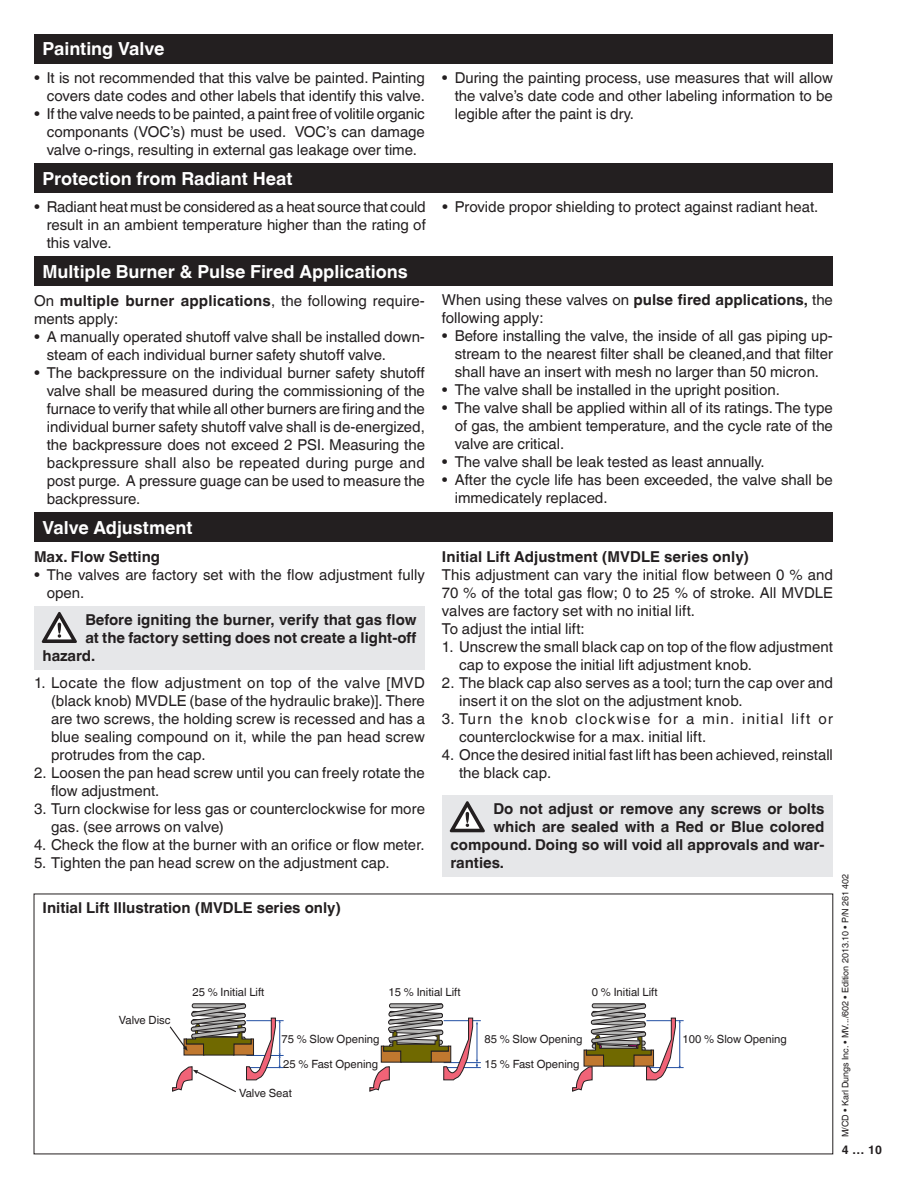
<style>
.page{position:relative;width:918px;height:1188px;background:#fff}
.page>*{position:absolute;margin:0;border:0;box-sizing:border-box;transform-origin:0 0}
.Überschrift_12_Pt_fe{font:700 18px "Helvetica World";color:#fff}
.t1{font:15px/18px "Helvetica World";color:#231f20}
.t2{font:700 15px "Helvetica World";color:#231f20}
.t3{font:15px/18px "Helvetica World";letter-spacing:.05em;color:#231f20}
.t4{font:700 12px "Helvetica World";color:#231f20}
.t5{font:11.25px "Helvetica World";color:#231f20}
.t6{font:9px "Helvetica World";color:#231f20}
.s1{font-weight:700}
</style>
<div class="page">
<hr style="left:246px;top:1055px;width:38px;height:1px;background:#2350a3">
<hr style="left:248px;top:1067px;width:36px;height:1px;background:#2350a3">
<hr style="left:246px;top:1020px;width:38px;height:1px;background:#2350a3">
<hr style="left:444px;top:1062px;width:37px;height:1px;background:#2350a3">
<hr style="left:445px;top:1067px;width:36px;height:1px;background:#2350a3">
<hr style="left:444px;top:1020px;width:37px;height:1px;background:#2350a3">
<hr style="left:648px;top:1067px;width:36px;height:1px;background:#2350a3">
<hr style="left:646px;top:1020px;width:38px;height:1px;background:#2350a3">
<svg style="left:369px;top:1004px;width:109px;height:88px"></svg>
<svg style="left:572px;top:1004px;width:109px;height:88px"></svg>
<svg style="left:169px;top:1004px;width:112px;height:89px"></svg>
<div style="left:34px;top:34px;width:799px;height:30px;background:#231f20"></div>
<div style="left:34px;top:163px;width:799px;height:30px;background:#231f20"></div>
<div style="left:34px;top:256px;width:799px;height:30px;background:#231f20"></div>
<div style="left:34px;top:512px;width:799px;height:30px;background:#231f20"></div>
<div style="left:442px;top:795px;width:391px;height:82px;background:#e6e7e9"></div>
<svg style="left:450px;top:801px;width:35px;height:31px"></svg>
<div style="left:34px;top:606px;width:391px;height:64px;background:#e6e7e9"></div>
<svg style="left:42px;top:612px;width:35px;height:31px"></svg>
<p class="Überschrift_12_Pt_fe" style="left:43px;top:39px;width:123px">Painting Valve</p>
<p class="t1" style="left:34px;top:69px;width:392px;text-align:right">• It is not recommended that this valve be painted. Painting covers date codes and other labels that identify this valve.</p>
<p class="t1" style="left:47px;top:105px;width:380px;text-align:justify;text-indent:-13px">• If the valve needs to be painted, a paint free of volitile organic componants (VOC’s) must be used. VOC’s can damage valve o-rings, resulting in external gas leakage over time.</p>
<p class="Überschrift_12_Pt_fe" style="left:43px;top:168px;width:252px">Protection from Radiant Heat</p>
<p class="t1" style="left:455px;top:69px;width:380px;text-align:justify;text-indent:-13px">• During the painting process, use measures that will allow the valve’s date code and other labeling information to be legible after the paint is dry.</p>
<p class="t1" style="left:47px;top:198px;width:381px;text-align:justify;text-indent:-13px">• Radiant heat must be considered as a heat source that could result in an ambient temperature higher than the rating of this valve.</p>
<p class="t1" style="left:442px;top:198px;width:378px">• Provide propor shielding to protect against radiant heat.</p>
<p class="Überschrift_12_Pt_fe" style="left:43px;top:261px;width:367px">Multiple Burner &amp; Pulse Fired Applications</p>
<p class="t1" style="left:34px;top:292px;width:392px">On <span class="s1">multiple burner applications</span>, the following require&shy;ments apply:</p>
<p class="t1" style="left:47px;top:328px;width:380px;text-indent:-13px">• A manually operated shutoff valve shall be installed down&shy;steam of each individual burner safety shutoff valve.</p>
<p class="t1" style="left:47px;top:364px;width:380px;text-align:justify;text-indent:-13px">• The backpressure on the individual burner safety shutoff valve shall be measured during the commissioning of the furnace to verify that while all other burners are firing and the individual burner safety shutoff valve shall is de-energized, the backpressure does not exceed 2 PSI. Measuring the backpressure shall also be repeated during purge and post purge. A pressure guage can be used to measure the backpressure.</p>
<p class="Überschrift_12_Pt_fe" style="left:43px;top:517px;width:151px">Valve Adjustment</p>
<p class="t2" style="left:34px;top:548px;width:128px">Max. Flow Setting</p>
<p class="t1" style="left:47px;top:566px;width:380px;text-indent:-13px">• The valves are factory set with the flow adjustment fully open.</p>
<p class="t2" style="left:85px;top:611px;width:333px">Before igniting the burner, verify that gas flow</p>
<p class="t2" style="left:85px;top:629px;width:333px">at the factory setting does not create a light-off</p>
<p class="t2" style="left:43px;top:647px;width:54px">hazard.</p>
<p class="t1" style="left:51px;top:674px;width:375px;text-align:justify;text-indent:-17px">1. Locate the flow adjustment on top of the valve [MVD (black knob) MVDLE (base of the hydraulic brake)]. There are two screws, the holding screw is recessed and has a blue sealing compound on it, while the pan head screw protrudes from the cap.</p>
<p class="t1" style="left:51px;top:764px;width:375px;text-indent:-17px">2. Loosen the pan head screw until you can freely rotate the flow adjustment.</p>
<p class="t1" style="left:51px;top:800px;width:375px;text-indent:-17px">3. Turn clockwise for less gas or counterclockwise for more gas. (see arrows on valve)</p>
<p class="t1" style="left:34px;top:836px;width:392px">4. Check the flow at the burner with an orifice or flow meter.</p>
<p class="t1" style="left:34px;top:854px;width:357px">5. Tighten the pan head screw on the adjustment cap.</p>
<p class="t2" style="left:43px;top:899px;width:300px">Initial Lift Illustration (MVDLE series only)</p>
<p class="t1" style="left:442px;top:291px;width:392px">When using these valves on <span class="s1">pulse fired applications,</span> the following apply:</p>
<p class="t1" style="left:455px;top:327px;width:380px;text-align:justify;text-indent:-13px">• Before installing the valve, the inside of all gas piping up&shy;stream to the nearest filter shall be cleaned,and that filter shall have an insert with mesh no larger than 50 micron.</p>
<p class="t1" style="left:442px;top:381px;width:340px">• The valve shall be installed in the upright position.</p>
<p class="t1" style="left:455px;top:399px;width:380px;text-align:justify;text-indent:-13px">• The valve shall be applied within all of its ratings. The type of gas, the ambient temperature, and the cycle rate of the valve are critical.</p>
<p class="t1" style="left:442px;top:453px;width:324px">• The valve shall be leak tested as least annually.</p>
<p class="t1" style="left:455px;top:471px;width:380px;text-indent:-13px">• After the cycle life has been exceeded, the valve shall be immedicately replaced.</p>
<p class="t2" style="left:442px;top:548px;width:309px">Initial Lift Adjustment (MVDLE series only)</p>
<p class="t1" style="left:442px;top:566px;width:392px;text-align:justify">This adjustment can vary the initial flow between 0 % and 70 % of the total gas flow; 0 to 25 % of stroke. All MVDLE valves are factory set with no initial lift.</p>
<p class="t1" style="left:442px;top:620px;width:144px">To adjust the intial lift:</p>
<p class="t1" style="left:459px;top:638px;width:375px;text-indent:-17px">1. Unscrew the small black cap on top of the flow adjustment cap to expose the initial lift adjustment knob.</p>
<p class="t1" style="left:459px;top:674px;width:375px;text-indent:-17px">2. The black cap also serves as a tool; turn the cap over and insert it on the slot on the adjustment knob.</p>
<p class="t3" style="left:459px;top:710px;width:375px;text-indent:-17px">3. Turn the knob clockwise for a min. initial lift or counterclockwise for a max. initial lift.</p>
<p class="t1" style="left:459px;top:746px;width:375px;text-indent:-17px">4. Once the desired initial fast lift has been achieved, reinstall the black cap.</p>
<p class="t2" style="left:493px;top:801px;width:333px">Do not adjust or remove any screws or bolts</p>
<p class="t2" style="left:493px;top:819px;width:333px">which are sealed with a Red or Blue colored</p>
<p class="t2" style="left:450px;top:837px;width:375px">compound. Doing so will void all approvals and war-</p>
<p class="t2" style="left:450px;top:855px;width:55px">ranties.</p>
<p class="t5" style="left:119px;top:1014px;width:53px">Valve Disc</p>
<p class="t5" style="left:192px;top:986px;width:73px">25 % Initial Lift</p>
<p class="t5" style="left:389px;top:986px;width:73px">15 % Initial Lift</p>
<p class="t5" style="left:592px;top:986px;width:67px">0 % Initial Lift</p>
<p class="t5" style="left:281px;top:1033px;width:100px">75 % Slow Opening</p>
<p class="t5" style="left:484px;top:1033px;width:100px">85 % Slow Opening</p>
<p class="t5" style="left:683px;top:1033px;width:106px">100 % Slow Opening</p>
<p class="t5" style="left:283px;top:1058px;width:96px">25 % Fast Opening</p>
<p class="t5" style="left:485px;top:1058px;width:96px">15 % Fast Opening</p>
<p class="t5" style="left:239px;top:1087px;width:54px">Valve Seat</p>
<p class="t6" style="left:840px;top:1137px;width:265px;rotate:-90deg">M/CD • Karl Dungs Inc. • MV.../602 • Edition 2013.10 • P/N 261 402</p>
<p class="t4" style="left:842px;top:1143px;width:42px">4…10</p>
</div>
